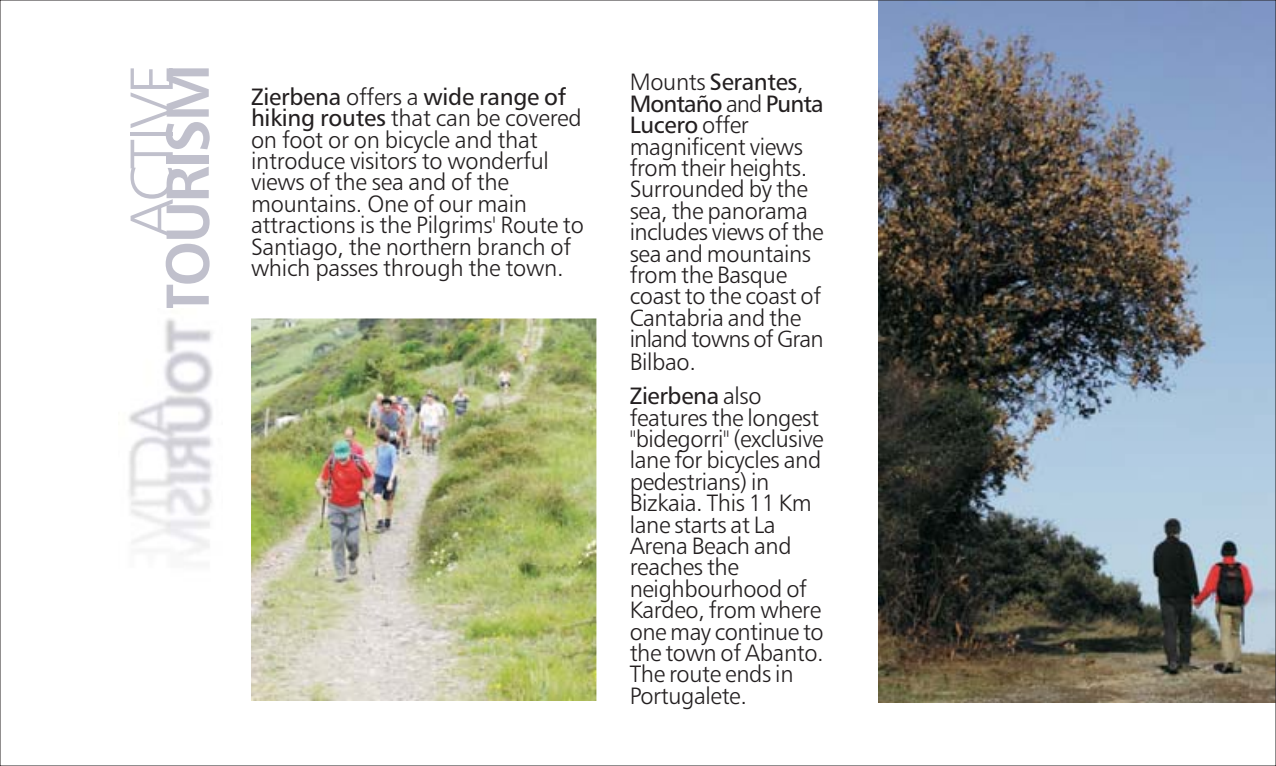
<style>
.page{position:relative;width:1276px;height:766px;background:#fff}
.page>*{position:absolute;margin:0;border:0;box-sizing:border-box;transform-origin:0 0}
.t1{font:60.75px "Humanist 777 BT Bold B";letter-spacing:-.04em;color:#c0c0cc}
.t2{font:60.75px "Humanist 777 BT Light B";letter-spacing:-.04em;color:#c0c0cc}
.t3{font:23.62px/21.4px "Humanist 777 BT Light B";letter-spacing:-.015em;color:#231f20}
.t4{font:23.62px/21.4px "Humanist 777 BT Roman B";letter-spacing:-.015em;color:#231f20}
.s1{font-family:"Humanist 777 BT Light B"}
.s2{font-family:"Humanist 777 BT Roman B"}
</style>
<div class="page">
<img style="left:128px;top:318px;width:85px;height:236px">
<img style="left:878px;top:0;width:398px;height:702px">
<img style="left:251px;top:318px;width:345px;height:382px">
<h1 class="t2" style="left:128px;top:238px;width:176px;rotate:-90deg">ACTIVE</h1>
<h1 class="t1" style="left:164px;top:316px;width:254px;rotate:-90deg">TOURISM</h1>
<p class="t4" style="left:630px;top:73px;width:195px"><span class="s1">Mounts</span> Serantes<span class="s1">,<br></span>Montaño <span class="s1">and</span> Punta<br>Lucero <span class="s1">offer</span></p>
<p class="t4" style="left:251px;top:88px;width:317px">Zierbena <span class="s1">offers a</span> wide range of</p>
<p class="t3" style="left:251px;top:109px;width:334px"><span class="s2">hiking routes</span> that can be covered on foot or on bicycle and that introduce visitors to wonderful views of the sea and of the mountains. One of our main attractions is the Pilgrims' Route to<br>Santiago, the northern branch of which passes through the town.</p>
<p class="t3" style="left:630px;top:138px;width:195px">magnificent views from their heights.<br>Surrounded by the sea, the panorama includes views of the sea and mountains from the Basque coast to the coast of<br>Cantabria and the inland towns of Gran<br>Bilbao.</p>
<p class="t4" style="left:630px;top:387px;width:133px">Zierbena <span class="s1">also</span></p>
<p class="t3" style="left:630px;top:408px;width:195px">features the longest "bidegorri" (exclusive lane for bicycles and pedestrians) in<br>Bizkaia. This 11 Km lane starts at La<br>Arena Beach and reaches the neighbourhood of<br>Kardeo, from where one may continue to the town of Abanto.<br>The route ends in<br>Portugalete.</p>
</div>
